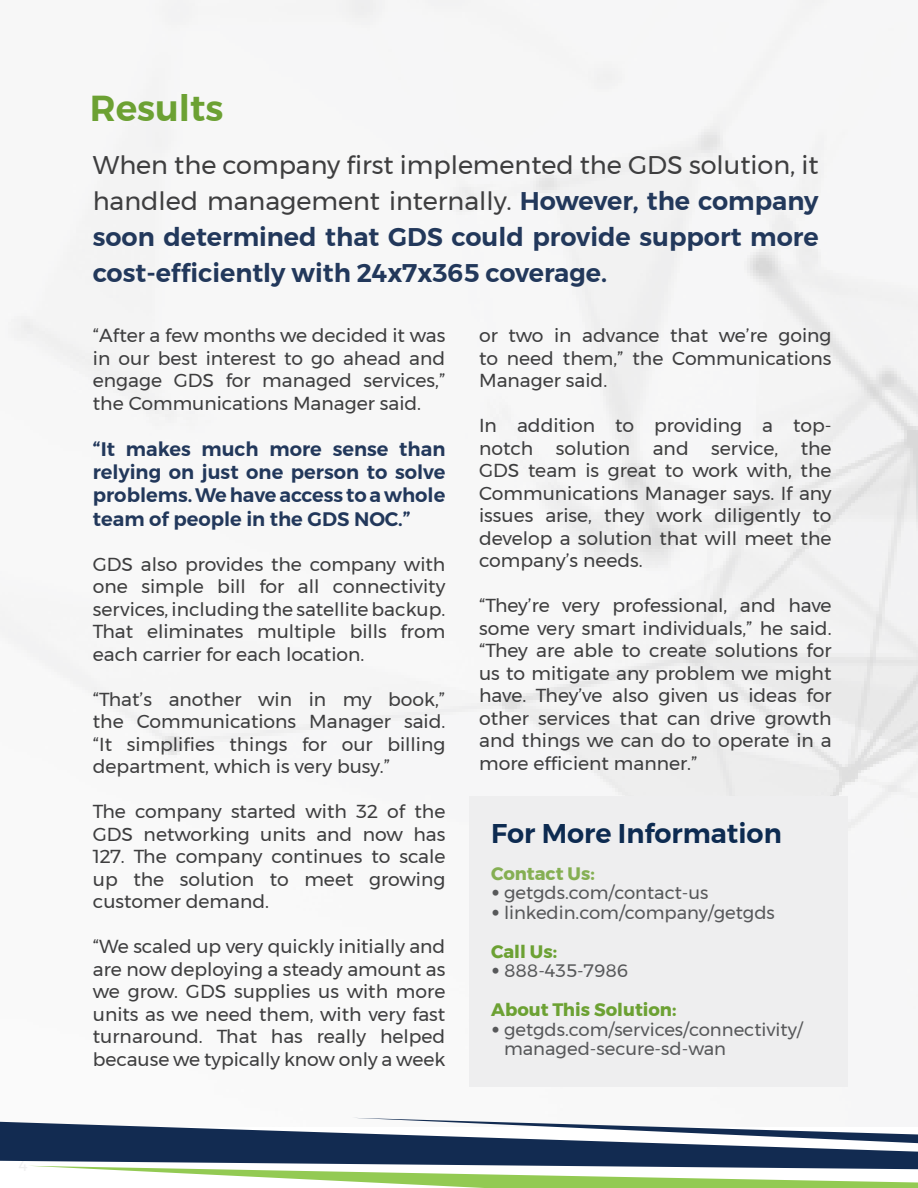
<style>
.page{position:relative;width:918px;height:1188px;background:#fff}
.page>*{position:absolute;margin:0;border:0;box-sizing:border-box;transform-origin:0 0}
.t1{font:600 36px "Montserrat";color:#6ca133}
.t2{font:600 27px "Montserrat";color:#0d2b51}
.t3{font:600 25.5px/36px "Montserrat";color:#22385b;text-align:justify}
.t4{font:600 19.5px/23.4px "Montserrat";color:#22385b;text-align:justify}
.t5{font:18.75px/22.5px "Montserrat";color:#3e3e3f;text-align:justify}
.t6{font:18px/19.5px "Montserrat";color:#57585a}
.t7{font:700 18px "Montserrat";color:#6ca133}
.t8{font:700 18px "Montserrat";color:#85af53}
.s1{font-weight:400;color:#3e3e3f}
.s2{font-family:"Arial";font-weight:900}
</style>
<div class="page">
<div style="left:470px;top:796px;width:378px;height:290px;background:#eeeeef"></div>
<svg style="left:0;top:1118px;width:918px;height:70px"></svg>
<p class="t1" style="left:90px;top:80px;width:135px">Results</p>
<p class="t3" style="left:93px;top:147px;width:727px"><span class="s1">When the company first implemented the GDS solution, it handled management internally.</span> However, the company soon determined that GDS could provide support more cost-efficiently with 24x7x365 coverage.</p>
<p class="t5" style="left:93px;top:324px;width:354px">“After a few months we decided it was in our best interest to go ahead and engage GDS for managed services,” the Communications Manager said.</p>
<p class="t4" style="left:93px;top:437px;width:354px">“It makes much more sense than relying on just one person to solve problems. We have access to a whole team of people in the GDS NOC.”</p>
<p class="t5" style="left:93px;top:553px;width:354px">GDS also provides the company with one simple bill for all connectivity services, including the satellite backup.<br>That eliminates multiple bills from each carrier for each location.</p>
<p class="t5" style="left:93px;top:688px;width:354px">“That’s another win in my book,” the Communications Manager said. “It simplifies things for our billing department, which is very busy.”</p>
<p class="t5" style="left:93px;top:800px;width:354px">The company started with 32 of the GDS networking units and now has 127. The company continues to scale up the solution to meet growing customer demand.</p>
<p class="t5" style="left:93px;top:935px;width:354px">“We scaled up very quickly initially and are now deploying a steady amount as we grow. GDS supplies us with more units as we need them, with very fast turnaround. That has really helped because we typically know only a week</p>
<p class="t5" style="left:479px;top:324px;width:354px">or two in advance that we’re going to need them,” the Communications Manager said.</p>
<p class="t5" style="left:479px;top:414px;width:354px">In addition to providing a top&shy;notch solution and service, the GDS team is great to work with, the Communications Manager says. If any issues arise, they work diligently to develop a solution that will meet the company’s needs.</p>
<p class="t5" style="left:479px;top:594px;width:354px">“They’re very professional, and have some very smart individuals,” he said. “They are able to create solutions for us to mitigate any problem we might have. They’ve also given us ideas for other services that can drive growth and things we can do to operate in a more efficient manner.”</p>
<p class="t2" style="left:491px;top:812px;width:292px">For More Information</p>
<p class="t8" style="left:491px;top:859px;width:105px">Contact Us:</p>
<p class="t6" style="left:491px;top:883px;width:219px"><span class="s2">•</span> getgds.com/contact-us</p>
<p class="t6" style="left:491px;top:902px;width:285px"><span class="s2">•</span> linkedin.com/company/getgds</p>
<p class="t7" style="left:491px;top:937px;width:68px">Call Us:</p>
<p class="t6" style="left:491px;top:961px;width:139px"><span class="s2">•</span> 888-435-7986</p>
<p class="t7" style="left:491px;top:995px;width:187px">About This Solution:</p>
<p class="t6" style="left:504px;top:1019px;width:300px;text-indent:-13px"><span class="s2">•</span> getgds.com/services/connectivity/ managed-secure-sd-wan</p>
</div>
